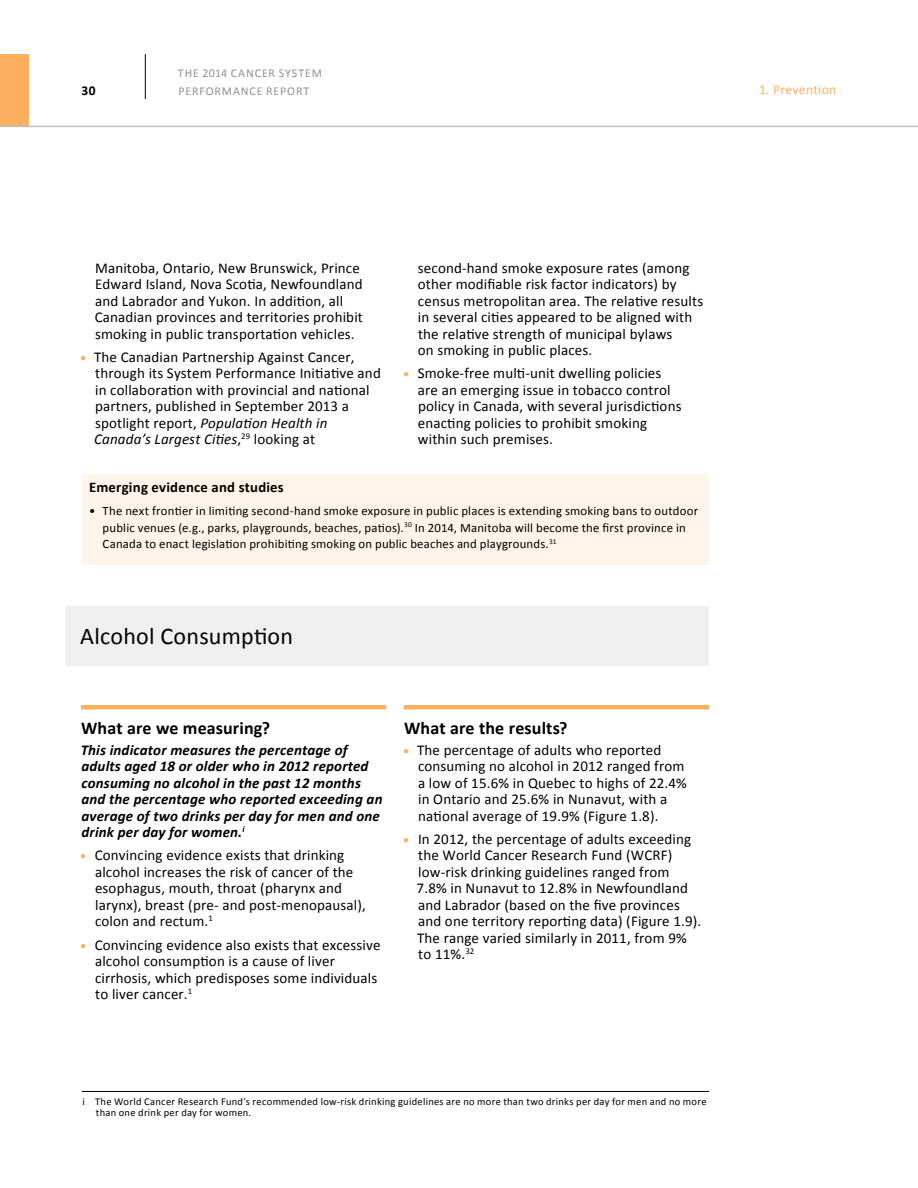
<style>
.page{position:relative;width:918px;height:1188px;background:#fff}
.page>*{position:absolute;margin:0;border:0;box-sizing:border-box;transform-origin:0 0}
.t1{font:24px "Calibri";letter-spacing:.01em;color:#000}
.t2{font:700 18px "Calibri";letter-spacing:.005em;color:#000}
.t3{font:15px/16.5px "Calibri";letter-spacing:.01em;color:#000}
.t4{font:italic 700 15px/16.5px "Calibri";letter-spacing:.01em;color:#000}
.t5{font:700 14.7px "Calibri";letter-spacing:.015em;color:#000}
.t6{font:13.5px "Calibri";letter-spacing:.025em;color:#fbaf5f}
.t7{font:700 13.5px "Calibri";color:#000}
.t8{font:12.75px/16.5px "Calibri";letter-spacing:.015em;color:#000}
.t9{font:12px/18px "Calibri";letter-spacing:.07em;color:#919195}
.t10{font:10.5px/10.5px "Calibri";letter-spacing:.025em;color:#000}
.s1{font-weight:700;font-size:12px;color:#fbaf5f}
.s2{font-style:italic}
</style>
<div class="page">
<div style="left:0;top:54px;width:29px;height:72px;background:#fbaf5f"></div>
<div style="left:82px;top:474px;width:627px;height:90px;background:#fff4e9"></div>
<hr style="left:82px;top:1091px;width:627px;height:1px;background:#000">
<div style="left:65px;top:606px;width:644px;height:60px;background:#efeff0"></div>
<div style="left:81px;top:705px;width:305px;height:5px;background:#fbaf5f"></div>
<div style="left:404px;top:705px;width:305px;height:5px;background:#fbaf5f"></div>
<hr style="left:145px;top:54px;width:1px;height:45px;background:#000">
<hr style="left:0;top:126px;width:918px;height:1px;background:#bcbec0">
<p class="t7" style="left:81px;top:81px;width:16px">30</p>
<p class="t9" style="left:178px;top:64px;width:146px">THE 2014 CANCER SYSTEM<br>PERFORMANCE REPORT</p>
<p class="t6" style="left:759px;top:81px;width:79px">1. Prevention</p>
<p class="t3" style="left:95px;top:259px;width:270px">Manitoba, Ontario, New Brunswick, Prince Edward Island, Nova Scotia, Newfoundland and Labrador and Yukon. In addition, all Canadian provinces and territories prohibit smoking in public transportation vehicles.</p>
<p class="t3" style="left:94px;top:349px;width:288px;text-indent:-14px"><span class="s1">•</span> The Canadian Partnership Against Cancer, through its System Performance Initiative and in collaboration with provincial and national partners, published in September 2013 a spotlight report, <span class="s2">Population Health in Canada’s Largest Cities</span>,<sup>29</sup> looking at</p>
<p class="t3" style="left:418px;top:259px;width:287px">second-hand smoke exposure rates (among other modifiable risk factor indicators) by census metropolitan area. The relative results in several cities appeared to be aligned with the relative strength of municipal bylaws<br>on smoking in public places.</p>
<p class="t3" style="left:418px;top:365px;width:265px;text-indent:-15px"><span class="s1">•</span> Smoke-free multi-unit dwelling policies are an emerging issue in tobacco control policy in Canada, with several jurisdictions enacting policies to prohibit smoking within such premises.</p>
<p class="t5" style="left:89px;top:478px;width:196px">Emerging evidence and studies</p>
<p class="t8" style="left:103px;top:503px;width:597px;text-indent:-13px">• The next frontier in limiting second-hand smoke exposure in public places is extending smoking bans to outdoor public venues (e.g., parks, playgrounds, beaches, patios).<sup>30</sup> In 2014, Manitoba will become the first province in<br>Canada to enact legislation prohibiting smoking on public beaches and playgrounds.<sup>31</sup></p>
<h1 class="t1" style="left:80px;top:620px;width:214px">Alcohol Consumption</h1>
<p class="t2" style="left:81px;top:716px;width:190px">What are we measuring?</p>
<p class="t4" style="left:81px;top:741px;width:303px">This indicator measures the percentage of adults aged 18 or older who in 2012 reported consuming no alcohol in the past 12 months and the percentage who reported exceeding an average of two drinks per day for men and one drink per day for women.<sup>i</sup></p>
<p class="t3" style="left:95px;top:847px;width:272px;text-indent:-15px"><span class="s1">•</span> Convincing evidence exists that drinking alcohol increases the risk of cancer of the esophagus, mouth, throat (pharynx and larynx), breast (pre- and post-menopausal), colon and rectum.<sup>1</sup></p>
<p class="t3" style="left:95px;top:936px;width:287px;text-indent:-15px"><span class="s1">•</span> Convincing evidence also exists that excessive alcohol consumption is a cause of liver cirrhosis, which predisposes some individuals to liver cancer.<sup>1</sup></p>
<p class="t2" style="left:404px;top:716px;width:165px">What are the results?</p>
<p class="t3" style="left:418px;top:741px;width:270px;text-indent:-15px"><span class="s1">•</span> The percentage of adults who reported consuming no alcohol in 2012 ranged from a low of 15.6% in Quebec to highs of 22.4% in Ontario and 25.6% in Nunavut, with a national average of 19.9% (Figure 1.8).</p>
<p class="t3" style="left:417px;top:831px;width:286px;text-indent:-13px"><span class="s1">•</span> In 2012, the percentage of adults exceeding the World Cancer Research Fund (WCRF) low-risk drinking guidelines ranged from 7.8% in Nunavut to 12.8% in Newfoundland and Labrador (based on the five provinces and one territory reporting data) (Figure 1.9).<br>The range varied similarly in 2011, from 9% to 11%.<sup>32</sup></p>
<p class="t10" style="left:96px;top:1096px;width:612px;text-indent:-13px">i The World Cancer Research Fund’s recommended low-risk drinking guidelines are no more than two drinks per day for men and no more than one drink per day for women.</p>
</div>
